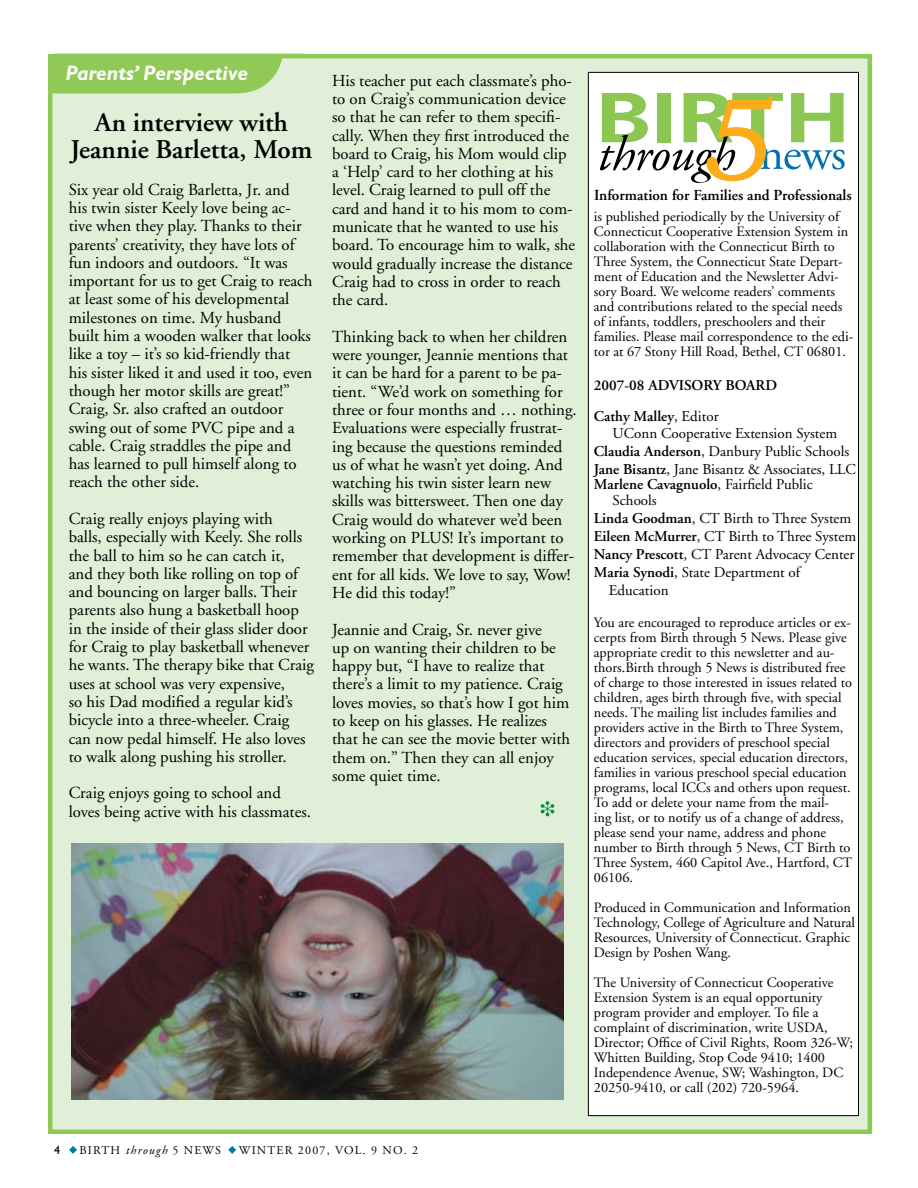
<style>
.page{position:relative;width:918px;height:1188px;background:#fff}
.page>*{position:absolute;margin:0;border:0;box-sizing:border-box;transform-origin:0 0}
.t1{font:600 27px/27px "Adobe Garamond";color:#000;text-align:center}
.t2{font:italic 700 21px "Gill Sans";color:#fff}
.t3{font:16.8px/18.3px "Adobe Garamond";color:#000}
.t4{font:600 15.3px "Adobe Garamond";color:#000}
.t5{font:15px/18px "Adobe Garamond";color:#000;text-align:center}
.t6{font:600 15px/31.5px "Adobe Garamond";color:#000}
.t7{font:14.25px/15px "Adobe Garamond";color:#000}
.t8{font:12px "Adobe Garamond";letter-spacing:.1em;color:#000}
.t9{font:italic 12px "Adobe Garamond";letter-spacing:.1em;color:#000}
.t10{font:12px "Gill Sans";color:#000}
.s1{font-weight:400}
.s2{font-weight:600}
.s3{font-style:normal}
</style>
<div class="page">
<svg style="left:69px;top:1146px;width:8px;height:8px"></svg>
<svg style="left:228px;top:1146px;width:8px;height:8px"></svg>
<div style="left:48px;top:54px;width:824px;height:1080px;background:#dfefd8;border:4px solid #8ec855"></div>
<div style="left:588px;top:72px;width:271px;height:1044px;background:#fff;border:1px solid #000"></div>
<svg style="left:600px;top:93px;width:245px;height:90px"></svg>
<svg style="left:49px;top:58px;width:233px;height:35px;background:#93ca5c"></svg>
<img style="left:71px;top:843px;width:492px;height:257px">
<p class="t2" style="left:66px;top:61px;width:184px">Parents’ Perspective</p>
<h1 class="t1" style="left:70px;top:110px;width:244px">An interview with<br>Jeannie Barletta, Mom</h1>
<p class="t3" style="left:69px;top:181px;width:245px">Six year old Craig Barletta, Jr. and<br>his twin sister Keely love being ac&shy;tive when they play. Thanks to their parents’ creativity, they have lots of fun indoors and outdoors. “It was important for us to get Craig to reach at least some of his developmental milestones on time. My husband built him a wooden walker that looks like a toy – it’s so kid-friendly that his sister liked it and used it too, even though her motor skills are great!” Craig, Sr. also crafted an outdoor swing out of some PVC pipe and a cable. Craig straddles the pipe and has learned to pull himself along to reach the other side.</p>
<p class="t3" style="left:69px;top:510px;width:247px">Craig really enjoys playing with<br>balls, especially with Keely. She rolls the ball to him so he can catch it,<br>and they both like rolling on top of and bouncing on larger balls. Their parents also hung a basketball hoop in the inside of their glass slider door for Craig to play basketball whenever he wants. The therapy bike that Craig uses at school was very expensive,<br>so his Dad modified a regular kid’s bicycle into a three-wheeler. Craig can now pedal himself. He also loves to walk along pushing his stroller.</p>
<p class="t3" style="left:69px;top:784px;width:244px">Craig enjoys going to school and loves being active with his classmates.</p>
<p class="t3" style="left:332px;top:72px;width:245px">His teacher put each classmate’s pho&shy;to on Craig’s communication device so that he can refer to them specifi&shy;cally. When they first introduced the board to Craig, his Mom would clip a ‘Help’ card to her clothing at his level. Craig learned to pull off the card and hand it to his mom to com&shy;municate that he wanted to use his board. To encourage him to walk, she would gradually increase the distance Craig had to cross in order to reach the card.</p>
<p class="t3" style="left:332px;top:328px;width:246px">Thinking back to when her children were younger, Jeannie mentions that it can be hard for a parent to be pa&shy;tient. “We’d work on something for three or four months and … nothing.<br>Evaluations were especially frustrat&shy;ing because the questions reminded us of what he wasn’t yet doing. And watching his twin sister learn new skills was bittersweet. Then one day Craig would do whatever we’d been working on PLUS! It’s important to remember that development is differ&shy;ent for all kids. We love to say, Wow!<br>He did this today!”</p>
<p class="t3" style="left:332px;top:620px;width:240px">Jeannie and Craig, Sr. never give<br>up on wanting their children to be happy but, “I have to realize that there’s a limit to my patience. Craig loves movies, so that’s how I got him to keep on his glasses. He realizes that he can see the movie better with them on.” Then they can all enjoy some quiet time.</p>
<p class="t4" style="left:594px;top:187px;width:259px">Information for Families and Professionals</p>
<p class="t7" style="left:594px;top:210px;width:261px">is published periodically by the University of Connecticut Cooperative Extension System in collaboration with the Connecticut Birth to Three System, the Connecticut State Depart&shy;ment of Education and the Newsletter Advi&shy;sory Board. We welcome readers’ comments and contributions related to the special needs of infants, toddlers, preschoolers and their families. Please mail correspondence to the edi&shy;tor at 67 Stony Hill Road, Bethel, CT 06801.</p>
<p class="t6" style="left:594px;top:369px;width:185px">2007-08 Advisory Board<br>Cathy Malley<span class="s1">, Editor</span></p>
<p class="t5" style="left:594px;top:424px;width:263px">UConn Cooperative Extension System<br><span class="s2">Claudia Anderson</span>, Danbury Public Schools<br><span class="s2">Jane Bisantz</span>, Jane Bisantz &amp; Associates, LLC</p>
<p class="t5" style="left:613px;top:476px;width:202px;line-height:16.5px;text-align:left;text-indent:-19px"><span class="s2">Marlene Cavagnuolo</span>, Fairfield Public<br>Schools</p>
<p class="t5" style="left:594px;top:510px;width:259px"><span class="s2">Linda Goodman</span>, CT Birth to Three System</p>
<p class="t5" style="left:594px;top:528px;width:264px"><span class="s2">Eileen McMurrer</span>, CT Birth to Three System</p>
<p class="t5" style="left:594px;top:546px;width:262px"><span class="s2">Nancy Prescott</span>, CT Parent Advocacy Center</p>
<p class="t5" style="left:594px;top:564px;width:208px"><span class="s2">Maria Synodi</span>, State Department of</p>
<p class="t5" style="left:609px;top:582px;width:61px">Education</p>
<p class="t7" style="left:594px;top:615px;width:260px">You are encouraged to reproduce articles or ex&shy;cerpts from Birth through 5 News. Please give appropriate credit to this newsletter and au&shy;thors.Birth through 5 News is distributed free of charge to those interested in issues related to children, ages birth through five, with special needs. The mailing list includes families and providers active in the Birth to Three System, directors and providers of preschool special education services, special education directors, families in various preschool special education programs, local ICCs and others upon request.<br>To add or delete your name from the mail-<br>ing list, or to notify us of a change of address, please send your name, address and phone number to Birth through 5 News, CT Birth to Three System, 460 Capitol Ave., Hartford, CT 06106.</p>
<p class="t7" style="left:594px;top:900px;width:263px">Produced in Communication and Information Technology, College of Agriculture and Natural Resources, University of Connecticut. Graphic Design by Poshen Wang.</p>
<p class="t7" style="left:594px;top:975px;width:261px">The University of Connecticut Cooperative Extension System is an equal opportunity program provider and employer. To file a complaint of discrimination, write USDA, Director; Office of Civil Rights, Room 326-W; Whitten Building, Stop Code 9410; 1400<br>Independence Avenue, SW; Washington, DC 20250-9410, or call (202) 720-5964.</p>
<p class="t10" style="left:54px;top:1143px;width:7px">4</p>
<p class="t8" style="left:79px;top:1143px;width:17px">Birt</p>
<p class="t9" style="left:111px;top:1143px;width:112px"><span class="s3">h</span> through <span class="s3">5 News</span></p>
<p class="t8" style="left:239px;top:1143px;width:22px">Wint</p>
<p class="t8" style="left:277px;top:1143px;width:143px">er 2007, Vol. 9 No . 2</p>
</div>
